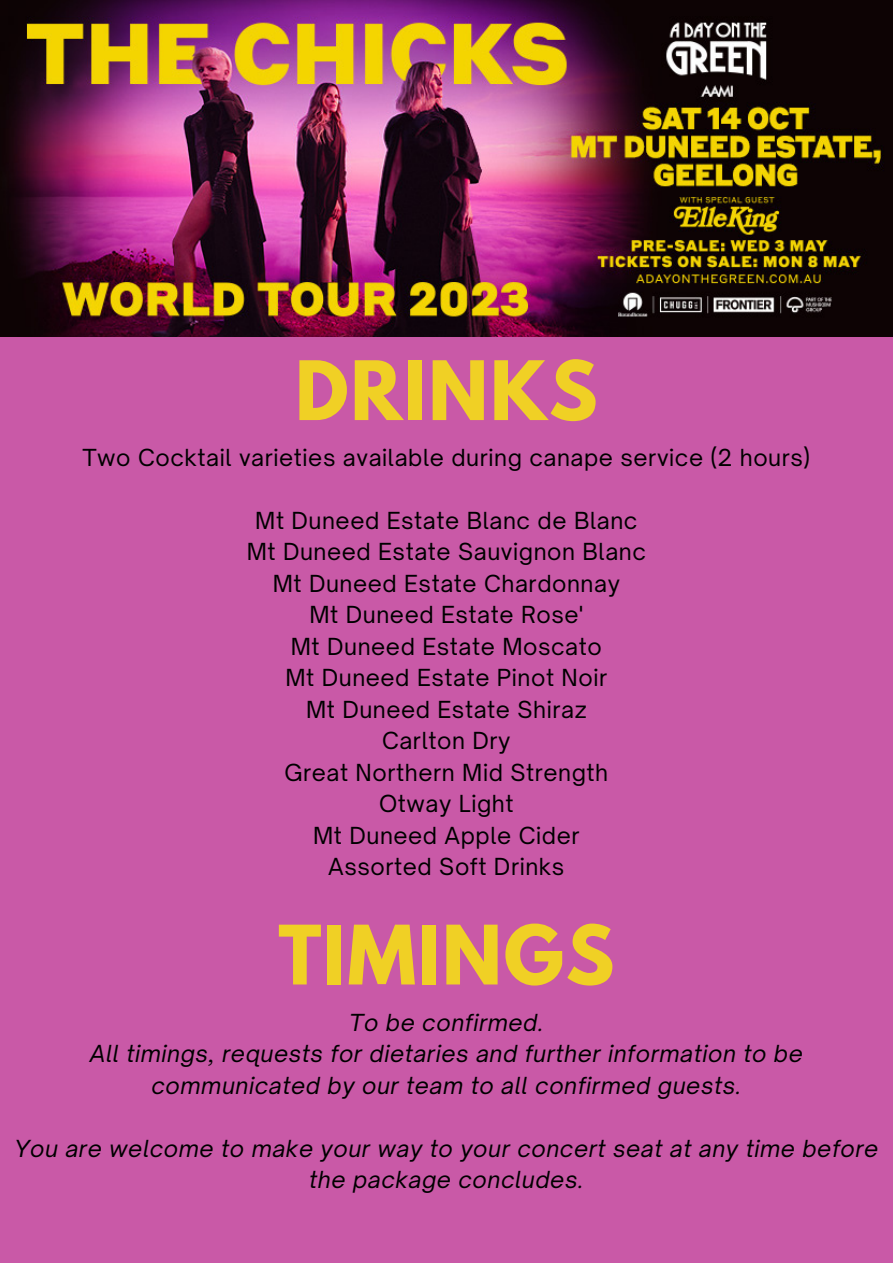
<style>
.page{position:relative;width:893px;height:1264px;background:#fff}
.page>*{position:absolute;margin:0;border:0;box-sizing:border-box;transform-origin:0 0}
.t1{font:700 72.45px "League Spartan";letter-spacing:.025em;color:#f0d025}
.t2{font:22.5px/31.5px "Open Sauce One";letter-spacing:.025em;color:#000;text-align:center}
.t3{font:italic 22.5px/31.5px "Open Sauce One";letter-spacing:.025em;color:#000;text-align:center}
</style>
<div class="page">
<img style="left:0;top:0;width:892px;height:337px">
<div style="left:0;top:338px;width:892px;height:924px;background:#c959a7"></div>
<h1 class="t1" style="left:295px;top:355px;width:304px">DRINKS</h1>
<p class="t2" style="left:82px;top:441px;width:729px">Two Cocktail varieties available during canape service (2 hours)</p>
<p class="t2" style="left:247px;top:504px;width:401px">Mt Duneed Estate Blanc de Blanc<br>Mt Duneed Estate Sauvignon Blanc<br>Mt Duneed Estate Chardonnay<br>Mt Duneed Estate Rose'<br>Mt Duneed Estate Moscato<br>Mt Duneed Estate Pinot Noir<br>Mt Duneed Estate Shiraz<br>Carlton Dry<br>Great Northern Mid Strength<br>Otway Light<br>Mt Duneed Apple Cider<br>Assorted Soft Drinks</p>
<h1 class="t1" style="left:278px;top:919px;width:337px">TIMINGS</h1>
<p class="t3" style="left:90px;top:1006px;width:714px">To be confirmed.<br>All timings, requests for dietaries and further information to be communicated by our team to all confirmed guests.</p>
<p class="t3" style="left:14px;top:1132px;width:865px">You are welcome to make your way to your concert seat at any time before the package concludes.</p>
</div>
